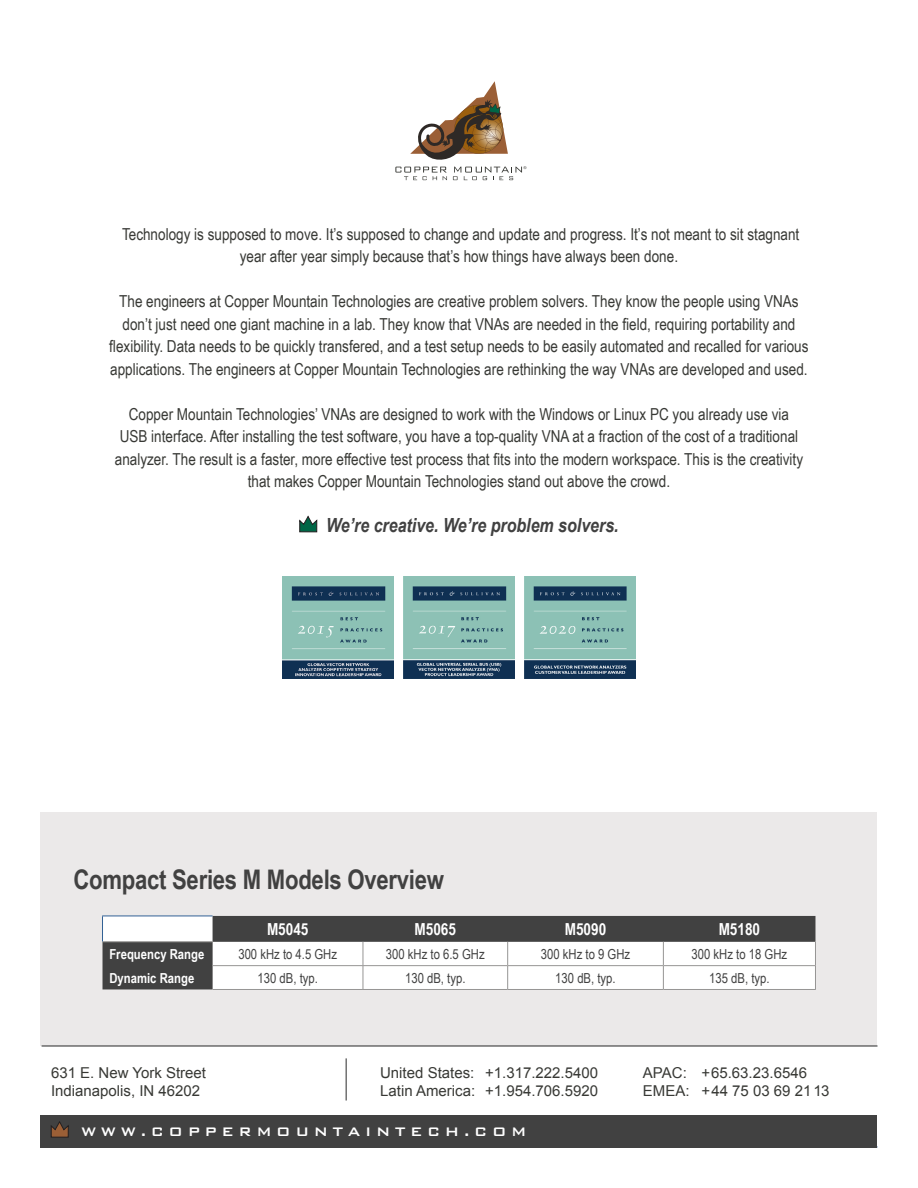
<style>
.page{position:relative;width:918px;height:1188px;background:#fff}
.page>*{position:absolute;margin:0;border:0;box-sizing:border-box;transform-origin:0 0}
.t1{font:700 27px "Arial Narrow";letter-spacing:-.01em;color:#414141}
.INSIDE_TEXT{font:italic 700 19.5px "Arial Narrow";color:#414141}
.INSIDE_TEXT-2{font:16.5px/22.5px "Arial Narrow";color:#383935;text-align:center}
.t2{font:500 16.5px "Bank Gothic";letter-spacing:.28em;color:#fff}
.TEXT_BOLD_LEAD_IN{font:700 16.5px "Arial Narrow";color:#fff}
.t3{font:15px "Arial";color:#383935}
.TEXT_BOLD_LEAD_IN-2{font:13.8px "Arial Narrow";color:#414141}
.TEXT_BOLD_LEAD_IN-3{font:700 13.8px "Arial Narrow";color:#fff}
</style>
<div class="page">
<hr style="left:42px;top:1045px;width:836px;height:2px;background:#414141">
<div style="left:40px;top:1115px;width:838px;height:33px;background:#414141"></div>
<svg style="left:51px;top:1121px;width:18px;height:17px"></svg>
<img style="left:404px;top:577px;width:110px;height:102px">
<img style="left:283px;top:577px;width:110px;height:101px">
<img style="left:525px;top:577px;width:110px;height:102px">
<svg style="left:299px;top:516px;width:18px;height:16px"></svg>
<svg style="left:395px;top:81px;width:131px;height:99px"></svg>
<div style="left:40px;top:812px;width:838px;height:233px;background:#ebe9e9"></div>
<svg style="left:103px;top:916px;width:712px;height:73px;background:#b1b1b1"></svg>
<hr style="left:102px;top:941px;width:111px;height:1px;background:#969594">
<hr style="left:213px;top:965px;width:150px;height:1px;background:#969594">
<hr style="left:363px;top:965px;width:145px;height:1px;background:#969594">
<svg style="left:363px;top:942px;width:1px;height:47px"></svg>
<hr style="left:508px;top:965px;width:155px;height:1px;background:#969594">
<svg style="left:507px;top:942px;width:1px;height:47px"></svg>
<hr style="left:663px;top:965px;width:153px;height:1px;background:#969594">
<svg style="left:663px;top:942px;width:1px;height:47px"></svg>
<svg style="left:815px;top:942px;width:1px;height:47px"></svg>
<hr style="left:213px;top:989px;width:150px;height:1px;background:#969594">
<hr style="left:363px;top:989px;width:145px;height:1px;background:#969594">
<hr style="left:508px;top:989px;width:155px;height:1px;background:#969594">
<hr style="left:663px;top:989px;width:153px;height:1px;background:#969594">
<hr style="left:102px;top:916px;width:111px;height:1px;background:#326195">
<svg style="left:102px;top:916px;width:1px;height:25px"></svg>
<hr style="left:346px;top:1058px;width:1px;height:43px;background:#414141">
<p class="INSIDE_TEXT-2" style="left:122px;top:222px;width:679px">Technology is supposed to move. It’s supposed to change and update and progress. It’s not meant to sit stagnant year after year simply because that’s how things have always been done.</p>
<p class="INSIDE_TEXT-2" style="left:109px;top:290px;width:701px">The engineers at Copper Mountain Technologies are creative problem solvers. They know the people using VNAs don’t just need one giant machine in a lab. They know that VNAs are needed in the field, requiring portability and flexibility. Data needs to be quickly transfered, and a test setup needs to be easily automated and recalled for various applications. The engineers at Copper Mountain Technologies are rethinking the way VNAs are developed and used.</p>
<p class="INSIDE_TEXT-2" style="left:115px;top:402px;width:690px">Copper Mountain Technologies’ VNAs are designed to work with the Windows or Linux PC you already use via USB interface. After installing the test software, you have a top-quality VNA at a fraction of the cost of a traditional analyzer. The result is a faster, more effective test process that fits into the modern workspace. This is the creativity that makes Copper Mountain Technologies stand out above the crowd.</p>
<p class="INSIDE_TEXT" style="left:326px;top:511px;width:294px">We’re creative. We’re problem solvers.</p>
<p class="t1" style="left:73px;top:859px;width:372px">Compact Series M Models Overview</p>
<p class="TEXT_BOLD_LEAD_IN" style="left:267px;top:917px;width:43px">M5045</p>
<p class="TEXT_BOLD_LEAD_IN" style="left:415px;top:917px;width:43px">M5065</p>
<p class="TEXT_BOLD_LEAD_IN" style="left:565px;top:917px;width:43px">M5090</p>
<p class="TEXT_BOLD_LEAD_IN" style="left:719px;top:917px;width:43px">M5180</p>
<p class="TEXT_BOLD_LEAD_IN-3" style="left:109px;top:943px;width:96px">Frequency Range</p>
<p class="TEXT_BOLD_LEAD_IN-2" style="left:238px;top:944px;width:100px">300 kHz to 4.5 GHz</p>
<p class="TEXT_BOLD_LEAD_IN-2" style="left:386px;top:944px;width:100px">300 kHz to 6.5 GHz</p>
<p class="TEXT_BOLD_LEAD_IN-2" style="left:541px;top:944px;width:91px">300 kHz to 9 GHz</p>
<p class="TEXT_BOLD_LEAD_IN-2" style="left:692px;top:944px;width:97px">300 kHz to 18 GHz</p>
<p class="TEXT_BOLD_LEAD_IN-3" style="left:109px;top:967px;width:86px">Dynamic Range</p>
<p class="TEXT_BOLD_LEAD_IN-2" style="left:258px;top:968px;width:62px">130 dB, typ.</p>
<p class="TEXT_BOLD_LEAD_IN-2" style="left:405px;top:968px;width:62px">130 dB, typ.</p>
<p class="TEXT_BOLD_LEAD_IN-2" style="left:555px;top:968px;width:62px">130 dB, typ.</p>
<p class="TEXT_BOLD_LEAD_IN-2" style="left:709px;top:968px;width:62px">135 dB, typ.</p>
<p class="t3" style="left:51px;top:1063px;width:157px">631 E. New York Street</p>
<p class="t3" style="left:51px;top:1081px;width:151px">Indianapolis, IN 46202</p>
<p class="t3" style="left:380px;top:1063px;width:220px">United States: +1.317.222.5400</p>
<p class="t3" style="left:380px;top:1081px;width:220px">Latin America: +1.954.706.5920</p>
<p class="t2" style="left:81px;top:1119px;width:447px">WWW.COPPERMOUNTAINTECH.COM</p>
<p class="t3" style="left:643px;top:1063px;width:166px">APAC: +65.63.23.6546</p>
<p class="t3" style="left:643px;top:1081px;width:188px">EMEA: +44 75 03 69 21 13</p>
</div>
